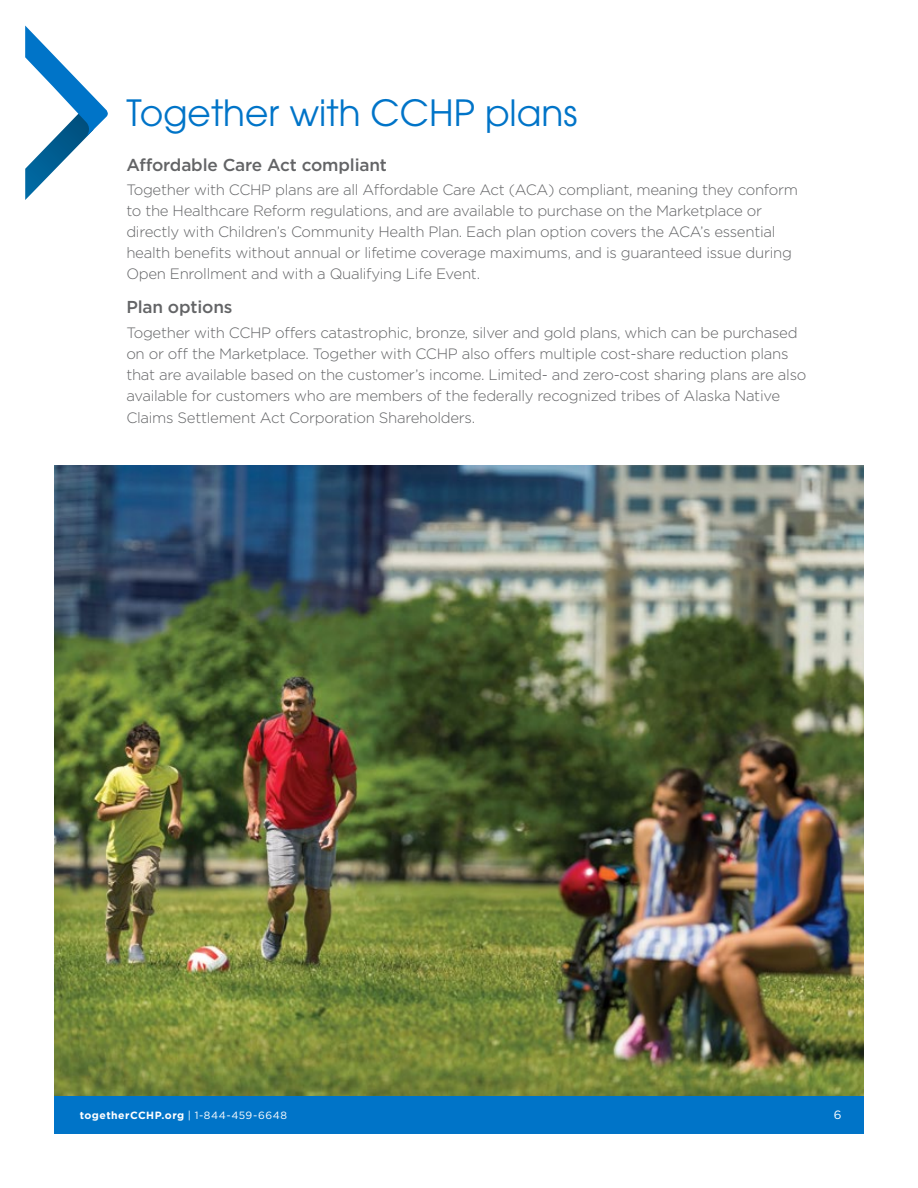
<style>
.page{position:relative;width:918px;height:1188px;background:#fff}
.page>*{position:absolute;margin:0;border:0;box-sizing:border-box;transform-origin:0 0}
.t1{font:36px "ITC Avant Garde Pro";color:#0074c8}
.t2{font:500 17.25px "Gotham";letter-spacing:-.01em;color:#636466}
.t3{font:300 15px/21px "Gotham";letter-spacing:-.02em;color:#636466}
.t4{font:12px "Gotham";color:#fff}
.t5{font:700 10.5px "Gotham";letter-spacing:.045em;color:#fff}
.s1{font-weight:400}
</style>
<div class="page">
<div style="left:54px;top:1095px;width:810px;height:39px;background:#0074c8"></div>
<img style="left:54px;top:465px;width:810px;height:630px">
<svg style="left:25px;top:26px;width:83px;height:174px"></svg>
<h1 class="t1" style="left:126px;top:90px;width:452px">Together with CCHP plans</h1>
<p class="t2" style="left:126px;top:153px;width:262px">Affordable Care Act compliant</p>
<p class="t3" style="left:126px;top:179px;width:673px">Together with CCHP plans are all Affordable Care Act (ACA) compliant, meaning they conform to the Healthcare Reform regulations, and are available to purchase on the Marketplace or directly with Children’s Community Health Plan. Each plan option covers the ACA’s essential health benefits without annual or lifetime coverage maximums, and is guaranteed issue during Open Enrollment and with a Qualifying Life Event.</p>
<p class="t2" style="left:126px;top:296px;width:108px">Plan options</p>
<p class="t3" style="left:126px;top:321px;width:682px">Together with CCHP offers catastrophic, bronze, silver and gold plans, which can be purchased on or off the Marketplace. Together with CCHP also offers multiple cost-share reduction plans that are available based on the customer’s income. Limited- and zero-cost sharing plans are also available for customers who are members of the federally recognized tribes of Alaska Native</p>
<p class="t3" style="left:126px;top:407px;width:350px">Claims Settlement Act Corporation Shareholders.</p>
<p class="t5" style="left:80px;top:1108px;width:209px">togetherCCHP.org <span class="s1">| 1-844-459-6648</span></p>
<p class="t4" style="left:834px;top:1107px;width:9px">6</p>
</div>
